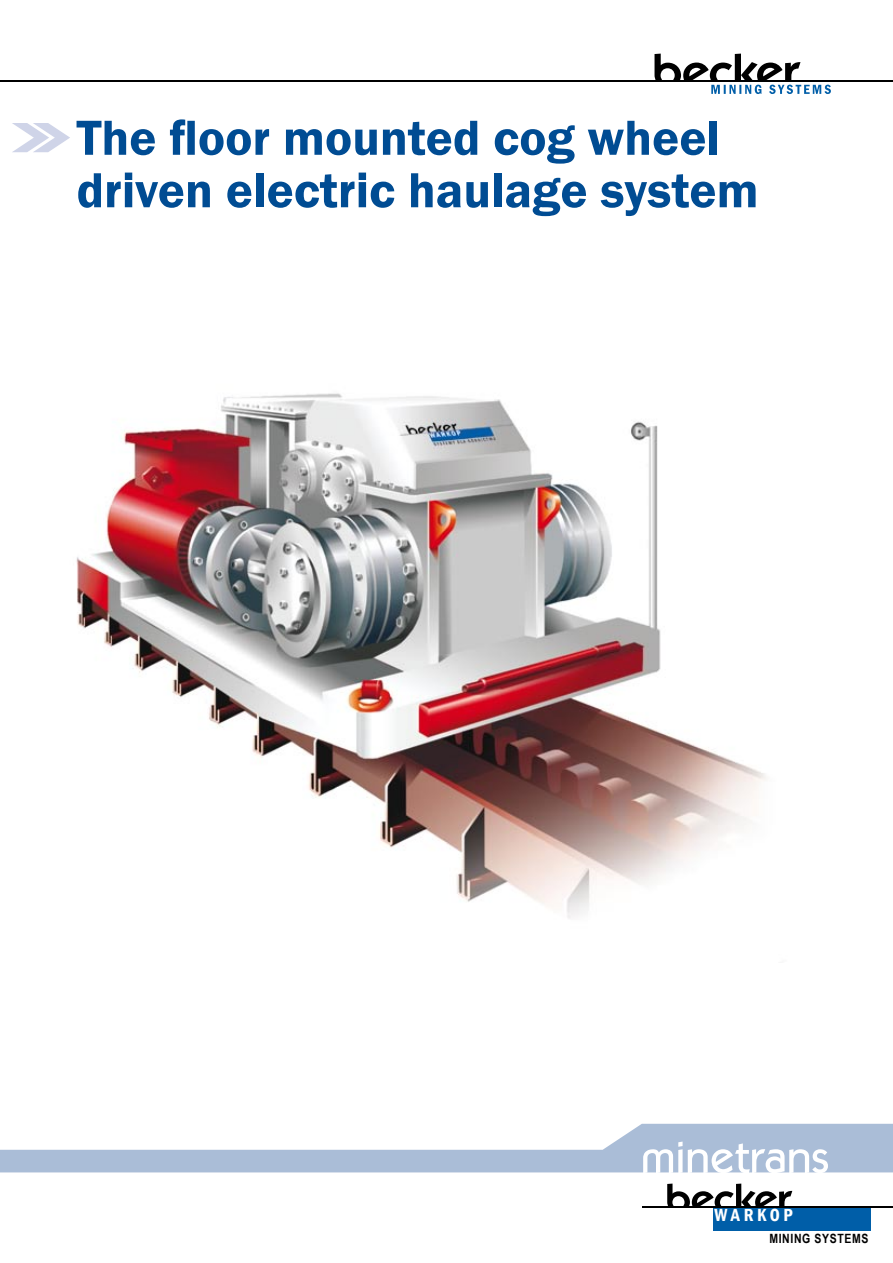
<style>
.page{position:relative;width:893px;height:1263px;background:#fff}
.page>*{position:absolute;margin:0;border:0;box-sizing:border-box;transform-origin:0 0}
.t1{font:600 51px/52.5px "Franklin Gothic";color:#004c93}
.t2{font:600 condensed 18px "Franklin Gothic";letter-spacing:.2em;color:#fff}
.t3{font:700 12.75px "Arial Narrow";letter-spacing:.05em;color:#000}
</style>
<div class="page">
<hr style="left:2px;top:81px;width:891px;height:1px;background:#000">
<svg style="left:654px;top:54px;width:177px;height:40px"></svg>
<svg style="left:12px;top:123px;width:58px;height:29px"></svg>
<div style="left:714px;top:1207px;width:157px;height:23px;background:#005ea8"></div>
<hr style="left:643px;top:1207px;width:250px;height:1px;background:#000">
<svg style="left:667px;top:1183px;width:125px;height:24px"></svg>
<svg style="left:0;top:1124px;width:893px;height:49px"></svg>
<img style="left:76px;top:393px;width:690px;height:526px">
<p class="t1" style="left:77px;top:112px;width:684px">The floor mounted cog wheel driven electric haulage system</p>
<p class="t2" style="left:714px;top:1202px;width:80px">WARKOP</p>
<p class="t3" style="left:769px;top:1229px;width:101px">MINING SYSTEMS</p>
</div>
